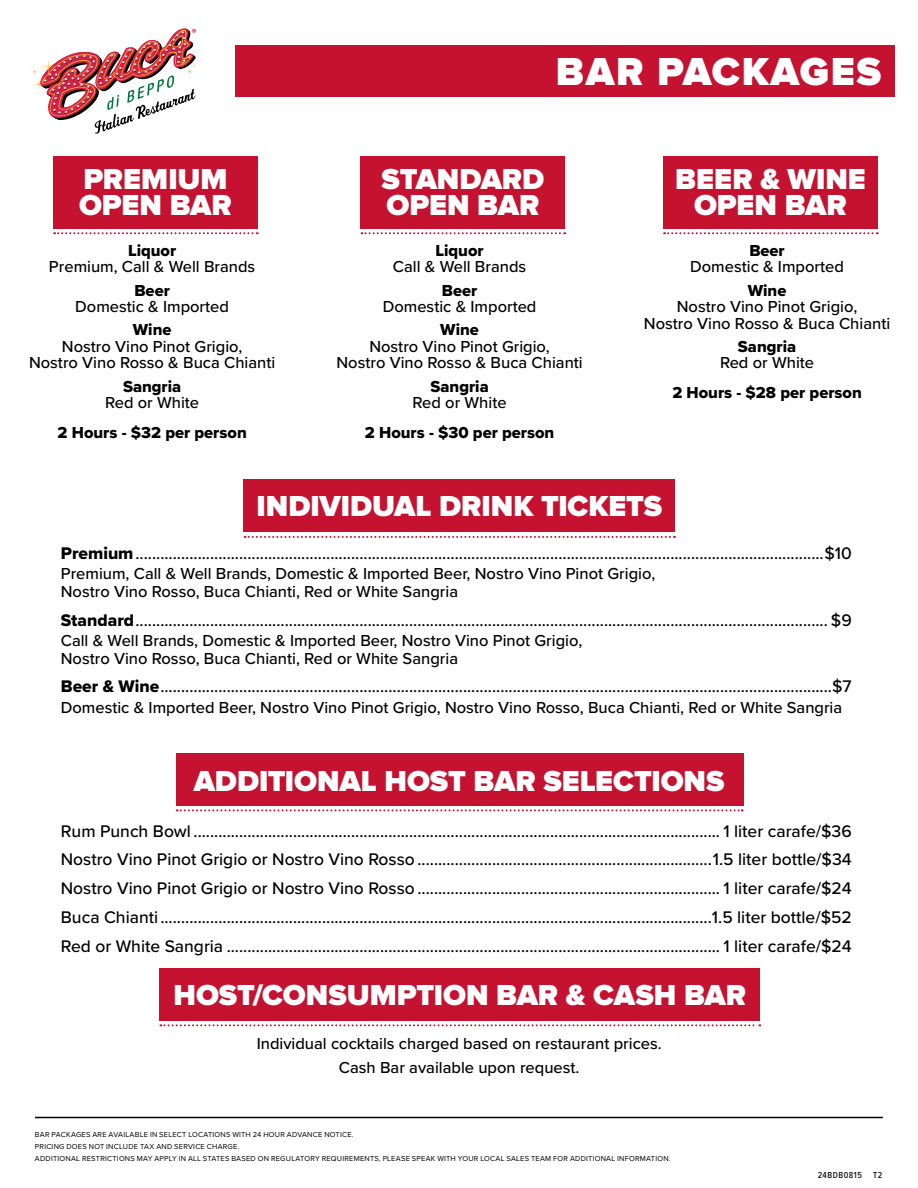
<style>
.page{position:relative;width:918px;height:1188px;background:#fff}
.page>*{position:absolute;margin:0;border:0;box-sizing:border-box;transform-origin:0 0}
.t1{font:900 40.5px "Proxima Nova";letter-spacing:.04em;color:#fff}
.t2{font:900 30px/25.5px "Proxima Nova";color:#fff}
.t3{font:500 17.4px/28.8px "Proxima Nova";color:#000;text-align:justify}
.t4{font:500 16.5px/16.5px "Proxima Nova";color:#000;text-align:center}
.t5{font:16.5px "Proxima Nova Extrabld";color:#000}
.t6{font:500 9px "Proxima Nova Cond";letter-spacing:.06em;color:#000}
.t7{font:7.5px/12px "Proxima Nova";letter-spacing:.03em;color:#000}
.s1{font-family:"Proxima Nova Extrabld";font-weight:400}
</style>
<div class="page">
<svg style="left:31px;top:29px;width:165px;height:105px"></svg>
<div style="left:236px;top:45px;width:659px;height:52px;background:#c41230"></div>
<div style="left:53px;top:156px;width:205px;height:72px;background:#c41230"></div>
<div style="left:361px;top:156px;width:204px;height:72px;background:#c41230"></div>
<div style="left:663px;top:156px;width:215px;height:72px;background:#c41230"></div>
<div style="left:244px;top:479px;width:431px;height:53px;background:#c41230"></div>
<svg style="left:245px;top:536px;width:430px;height:2px"></svg>
<hr style="left:35px;top:1117px;width:848px;height:1px;background:#000">
<div style="left:176px;top:753px;width:567px;height:52px;background:#c41230"></div>
<svg style="left:177px;top:809px;width:566px;height:2px"></svg>
<div style="left:159px;top:968px;width:601px;height:52px;background:#c41230"></div>
<svg style="left:160px;top:1024px;width:600px;height:2px"></svg>
<svg style="left:54px;top:232px;width:204px;height:2px"></svg>
<svg style="left:362px;top:232px;width:203px;height:2px"></svg>
<svg style="left:664px;top:232px;width:214px;height:2px"></svg>
<h2 class="t2" style="left:79px;top:168px;width:154px">PREMIUM<br>OPEN BAR</h2>
<p class="t5" style="left:128px;top:238px;width:50px">Liquor</p>
<p class="t4" style="left:49px;top:258px;width:208px">Premium, Call &amp; Well Brands</p>
<p class="t5" style="left:134px;top:278px;width:37px">Beer</p>
<p class="t4" style="left:75px;top:298px;width:155px">Domestic &amp; Imported</p>
<p class="t5" style="left:133px;top:318px;width:40px">Wine</p>
<p class="t4" style="left:29px;top:338px;width:248px">Nostro Vino Pinot Grigio,<br>Nostro Vino Rosso &amp; Buca Chianti</p>
<p class="t5" style="left:123px;top:374px;width:60px">Sangria</p>
<p class="t4" style="left:105px;top:394px;width:96px">Red or White</p>
<p class="t5" style="left:58px;top:420px;width:191px">2 Hours - $32 per person</p>
<h1 class="t1" style="left:556px;top:53px;width:327px">BAR PACKAGES</h1>
<h2 class="t2" style="left:382px;top:168px;width:164px">STANDARD<br>OPEN BAR</h2>
<p class="t5" style="left:435px;top:238px;width:50px">Liquor</p>
<p class="t4" style="left:393px;top:258px;width:135px">Call &amp; Well Brands</p>
<p class="t5" style="left:442px;top:278px;width:37px">Beer</p>
<p class="t4" style="left:383px;top:298px;width:155px">Domestic &amp; Imported</p>
<p class="t5" style="left:440px;top:318px;width:40px">Wine</p>
<p class="t4" style="left:336px;top:338px;width:248px">Nostro Vino Pinot Grigio,<br>Nostro Vino Rosso &amp; Buca Chianti</p>
<p class="t5" style="left:430px;top:374px;width:60px">Sangria</p>
<p class="t4" style="left:413px;top:394px;width:96px">Red or White</p>
<p class="t5" style="left:365px;top:420px;width:191px">2 Hours - $30 per person</p>
<h2 class="t2" style="left:675px;top:168px;width:192px;text-align:center">BEER &amp; WINE<br>OPEN BAR</h2>
<p class="t5" style="left:749px;top:238px;width:37px">Beer</p>
<p class="t4" style="left:690px;top:258px;width:155px">Domestic &amp; Imported</p>
<p class="t5" style="left:748px;top:278px;width:40px">Wine</p>
<p class="t4" style="left:644px;top:298px;width:248px">Nostro Vino Pinot Grigio,<br>Nostro Vino Rosso &amp; Buca Chianti</p>
<p class="t5" style="left:738px;top:334px;width:60px">Sangria</p>
<p class="t4" style="left:720px;top:354px;width:96px">Red or White</p>
<p class="t5" style="left:672px;top:381px;width:191px">2 Hours - $28 per person</p>
<h2 class="t2" style="left:257px;top:495px;width:407px">INDIVIDUAL DRINK TICKETS</h2>
<p class="t3" style="left:61px;top:538px;width:792px"><span class="s1">Premium</span>......................................................................................................................................................................$10</p>
<p class="t4" style="left:61px;top:564px;width:596px;line-height:18px;text-align:left">Premium, Call &amp; Well Brands, Domestic &amp; Imported Beer, Nostro Vino Pinot Grigio,<br>Nostro Vino Rosso, Buca Chianti, Red or White Sangria</p>
<p class="t3" style="left:61px;top:605px;width:792px"><span class="s1">Standard</span>....................................................................................................................................................................... $9</p>
<p class="t4" style="left:61px;top:631px;width:523px;line-height:18px;text-align:left">Call &amp; Well Brands, Domestic &amp; Imported Beer, Nostro Vino Pinot Grigio,<br>Nostro Vino Rosso, Buca Chianti, Red or White Sangria</p>
<p class="t3" style="left:61px;top:672px;width:792px"><span class="s1">Beer &amp; Wine</span>..................................................................................................................................................................$7</p>
<p class="t4" style="left:61px;top:698px;width:783px">Domestic &amp; Imported Beer, Nostro Vino Pinot Grigio, Nostro Vino Rosso, Buca Chianti, Red or White Sangria</p>
<h2 class="t2" style="left:194px;top:770px;width:532px">ADDITIONAL HOST BAR SELECTIONS</h2>
<p class="t3" style="left:61px;top:816px;width:792px">Rum Punch Bowl ............................................................................................................................... 1 liter carafe/$36<br>Nostro Vino Pinot Grigio or Nostro Vino Rosso .......................................................................1.5 liter bottle/$34<br>Nostro Vino Pinot Grigio or Nostro Vino Rosso ......................................................................... 1 liter carafe/$24<br>Buca Chianti .....................................................................................................................................1.5 liter bottle/$52<br>Red or White Sangria ....................................................................................................................... 1 liter carafe/$24</p>
<h2 class="t2" style="left:174px;top:983px;width:574px">HOST/CONSUMPTION BAR &amp; CASH BAR</h2>
<p class="t4" style="left:257px;top:1032px;width:407px;line-height:23.2px">Individual cocktails charged based on restaurant prices.<br>Cash Bar available upon request.</p>
<p class="t7" style="left:35px;top:1128px;width:637px">BAR PACKAGES ARE AVAILABLE IN SELECT LOCATIONS WITH 24 HOUR ADVANCE NOTICE.<br>PRICING DOES NOT INCLUDE TAX AND SERVICE CHARGE.<br>ADDITIONAL RESTRICTIONS MAY APPLY IN ALL STATES BASED ON REGULATORY REQUIREMENTS, PLEASE SPEAK WITH YOUR LOCAL SALES TEAM FOR ADDITIONAL INFORMATION.</p>
<p class="t6" style="left:818px;top:1168px;width:66px">24BDB0815 T2</p>
</div>
